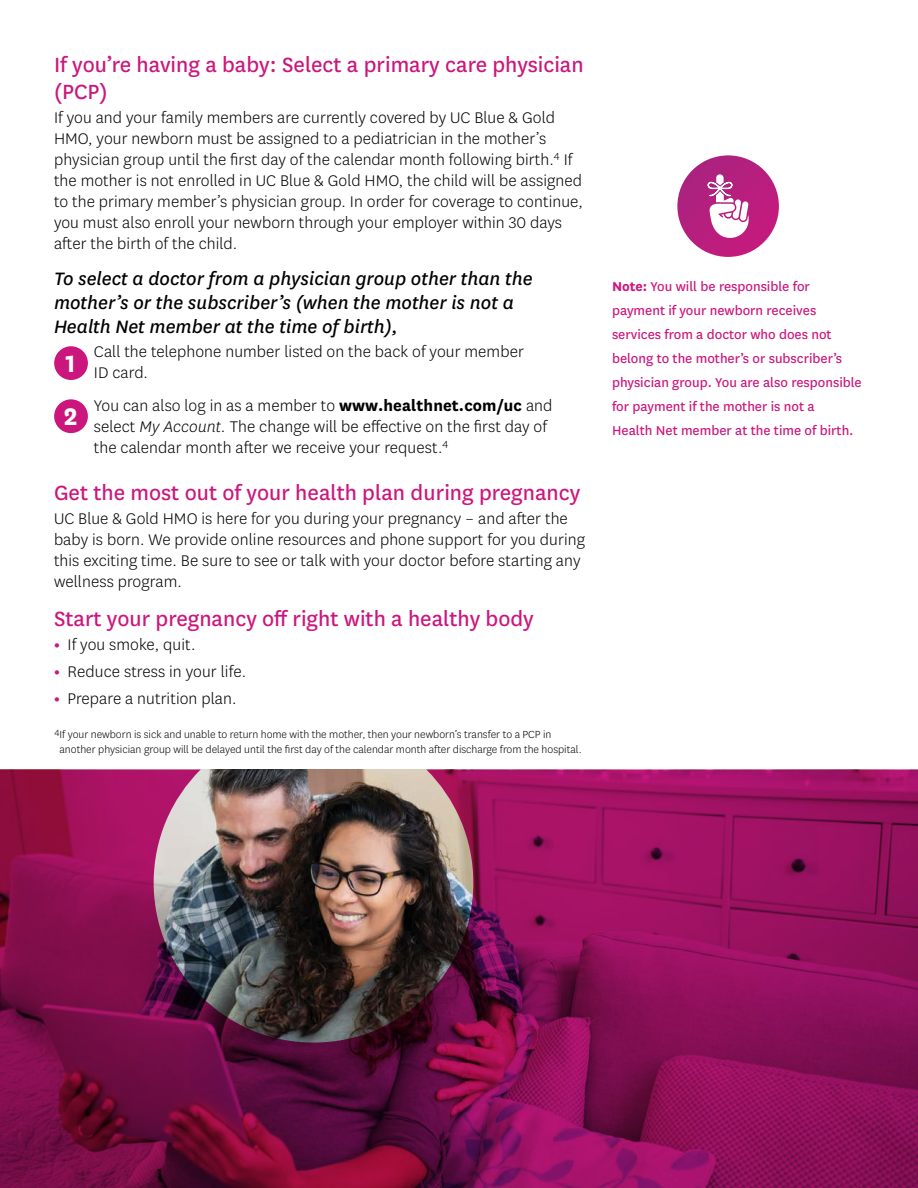
<style>
.page{position:relative;width:918px;height:1188px;background:#fff}
.page>*{position:absolute;margin:0;border:0;box-sizing:border-box;transform-origin:0 0}
.t1{font:700 27.9px "Centene Sans";color:#fff}
.t2{font:24px/27px "Centene Sans";color:#cb177d}
.t3{font:italic 21px/24px "Centene Sans";color:#000}
.t4{font:300 18px/21px "Centene Sans";letter-spacing:.005em;color:#000}
.t5{font:15px/24px "Centene Sans";color:#cb177d}
.t6{font:300 12px/15px "Centene Sans";color:#000}
.s1{font-weight:700}
.s2{font-style:italic}
.s3{font-weight:700;color:#cb177d}
</style>
<div class="page">
<div style="left:54px;top:346px;width:34px;height:34px;background:#cb177d;border-radius:50%"></div>
<div style="left:54px;top:399px;width:34px;height:34px;background:#cb177d;border-radius:50%"></div>
<svg style="left:677px;top:155px;width:102px;height:102px"></svg>
<svg style="left:708px;top:174px;width:41px;height:64px"></svg>
<img style="left:0;top:770px;width:918px;height:418px">
<h3 class="t2" style="left:54px;top:50px;width:531px">If you’re having a baby: Select a primary care physician (PCP)</h3>
<p class="t4" style="left:54px;top:106px;width:520px">If you and your family members are currently covered by UC Blue &amp; Gold<br>HMO, your newborn must be assigned to a pediatrician in the mother’s physician group until the first day of the calendar month following birth.<sup>4</sup> If</p>
<p class="t4" style="left:54px;top:169px;width:531px">the mother is not enrolled in UC Blue &amp; Gold HMO, the child will be assigned to the primary member’s physician group. In order for coverage to continue, you must also enroll your newborn through your employer within 30 days after the birth of the child.</p>
<p class="t3" style="left:54px;top:266px;width:480px">To select a doctor from a physician group other than the mother’s or the subscriber’s (when the mother is not a<br>Health Net member at the time of birth),</p>
<p class="t1" style="left:66px;top:344px;width:12px">1</p>
<p class="t4" style="left:94px;top:340px;width:432px">Call the telephone number listed on the back of your member<br>ID card.</p>
<p class="t1" style="left:64px;top:397px;width:15px">2</p>
<p class="t4" style="left:94px;top:394px;width:460px">You can also log in as a member to <span class="s1">www.healthnet.com/uc</span> and select <span class="s2">My Account.</span> The change will be effective on the first day of the calendar month after we receive your request.<sup>4</sup></p>
<h3 class="t2" style="left:54px;top:478px;width:528px">Get the most out of your health plan during pregnancy</h3>
<p class="t4" style="left:54px;top:508px;width:533px">UC Blue &amp; Gold HMO is here for you during your pregnancy – and after the baby is born. We provide online resources and phone support for you during this exciting time. Be sure to see or talk with your doctor before starting any wellness program.</p>
<h3 class="t2" style="left:54px;top:604px;width:481px">Start your pregnancy off right with a healthy body</h3>
<p class="t4" style="left:54px;top:634px;width:143px"><span class="s3">•</span> If you smoke, quit.</p>
<p class="t4" style="left:54px;top:661px;width:194px"><span class="s3">•</span> Reduce stress in your life.</p>
<p class="t4" style="left:54px;top:688px;width:184px"><span class="s3">•</span> Prepare a nutrition plan.</p>
<p class="t6" style="left:60px;top:727px;width:524px;text-indent:-5px"><sup>4</sup> If your newborn is sick and unable to return home with the mother, then your newborn’s transfer to a PCP in another physician group will be delayed until the first day of the calendar month after discharge from the hospital.</p>
<p class="t5" style="left:612px;top:273px;width:251px"><span class="s1">Note:</span> You will be responsible for payment if your newborn receives services from a doctor who does not belong to the mother’s or subscriber’s physician group. You are also responsible for payment if the mother is not a<br>Health Net member at the time of birth.</p>
</div>
